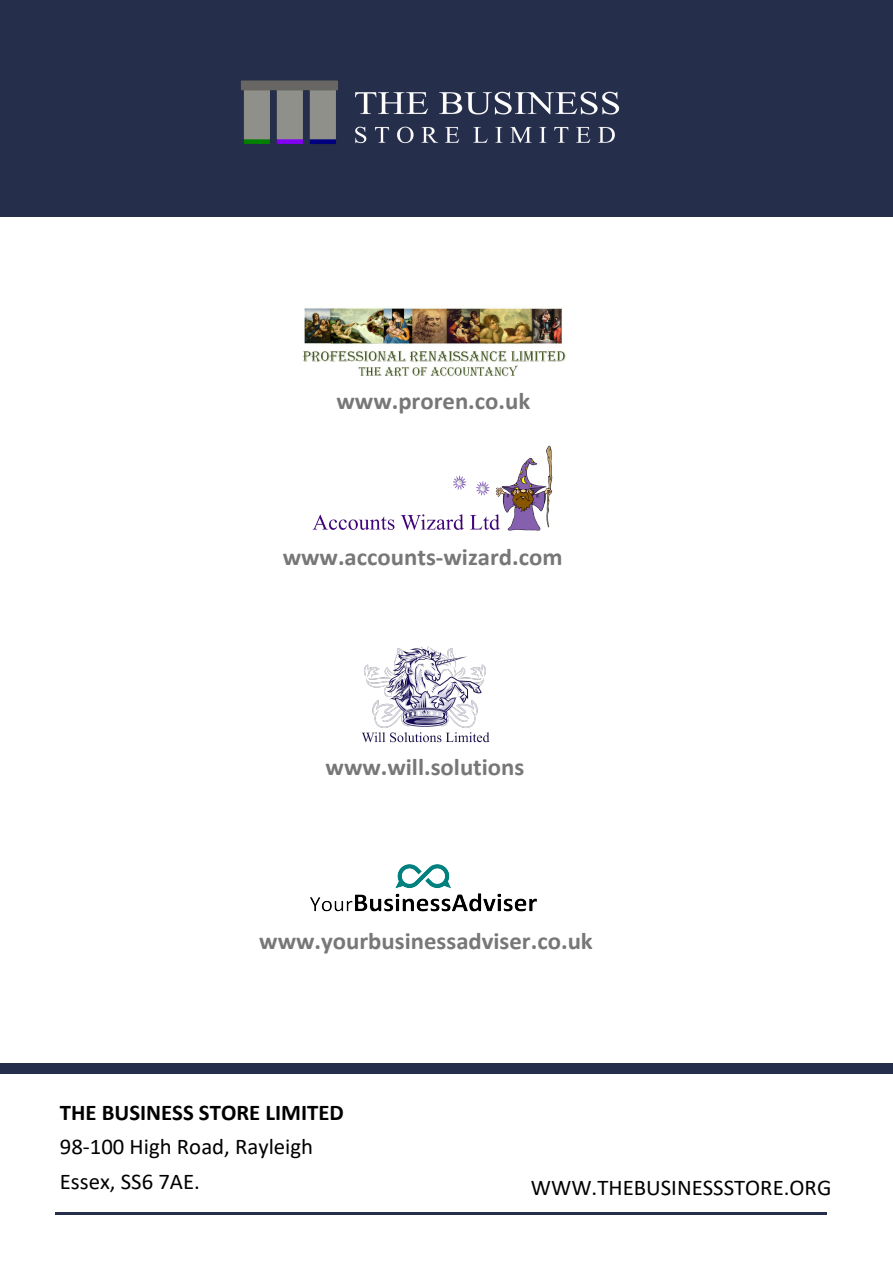
<style>
.page{position:relative;width:893px;height:1263px;background:#fff}
.page>*{position:absolute;margin:0;border:0;box-sizing:border-box;transform-origin:0 0}
.t1{font:700 24px "Calibri";color:#777}
.t2{font:22.5px/34.3px "Calibri";color:#000}
.t3{font:700 22.5px "Calibri";color:#000}
</style>
<div class="page">
<div style="left:0;top:0;width:893px;height:217px;background:#252e4b"></div>
<div style="left:0;top:1063px;width:893px;height:10px;background:#252e4b"></div>
<hr style="left:55px;top:1212px;width:772px;height:2px;background:#252e4b">
<img style="left:302px;top:308px;width:264px;height:69px">
<img style="left:312px;top:445px;width:241px;height:86px">
<img style="left:361px;top:646px;width:129px;height:97px">
<img style="left:310px;top:864px;width:227px;height:48px">
<img style="left:241px;top:80px;width:379px;height:64px">
<p class="t1" style="left:336px;top:391px;width:195px">www.proren.co.uk</p>
<p class="t1" style="left:283px;top:547px;width:281px">www.accounts-wizard.com</p>
<p class="t1" style="left:326px;top:756px;width:200px">www.will.solutions</p>
<p class="t1" style="left:259px;top:931px;width:335px">www.yourbusinessadviser.co.uk</p>
<p class="t3" style="left:60px;top:1103px;width:286px">THE BUSINESS STORE LIMITED</p>
<p class="t2" style="left:60px;top:1131px;width:255px">98-100 High Road, Rayleigh<br>Essex, SS6 7AE.</p>
<p class="t2" style="left:531px;top:1172px;width:302px">WWW.THEBUSINESSSTORE.ORG</p>
</div>
